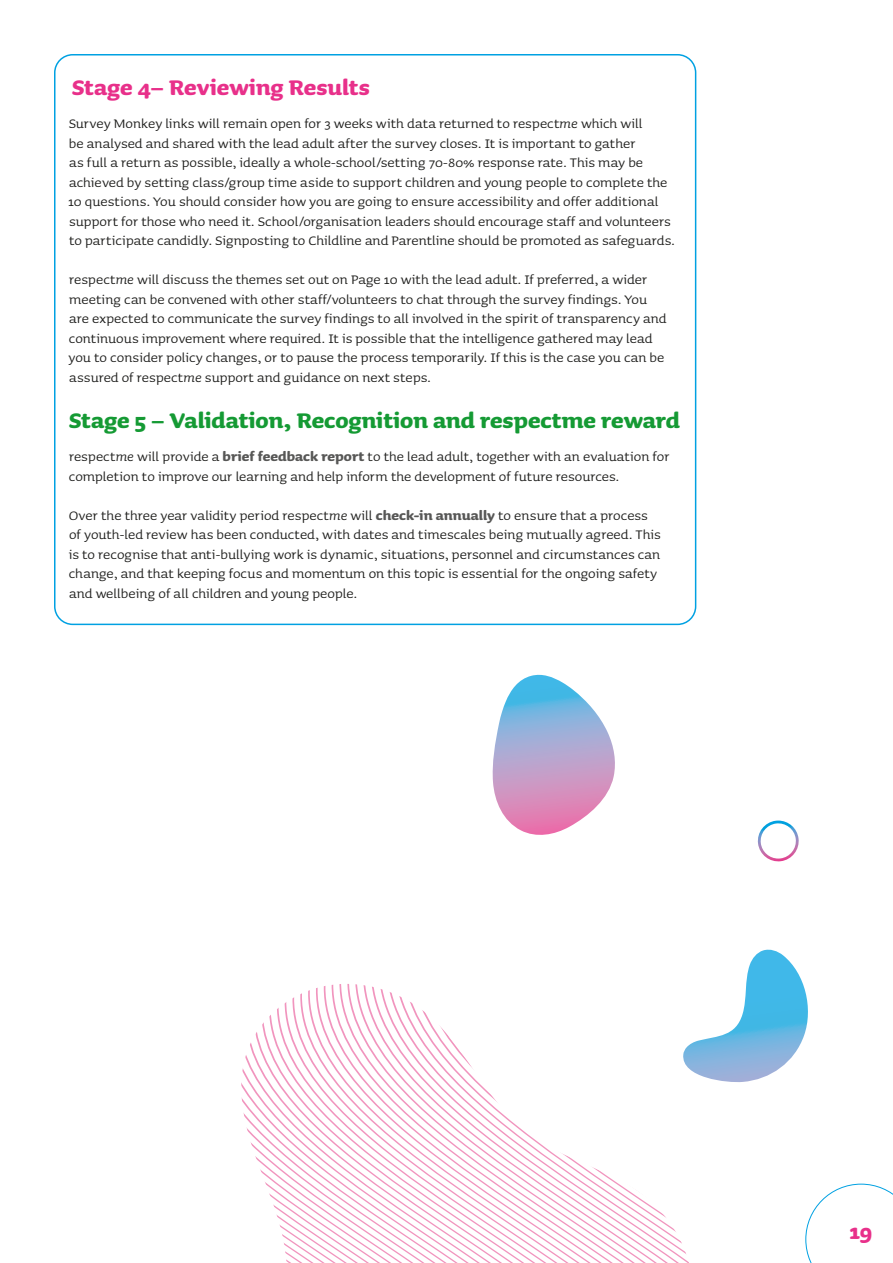
<style>
.page{position:relative;width:893px;height:1263px;background:#fff}
.page>*{position:absolute;margin:0;border:0;box-sizing:border-box;transform-origin:0 0}
.t1{font:700 27px "Sauna Pro";letter-spacing:-.005em;color:#159a34}
.t2{font:700 27px "Sauna Pro";color:#e8308a}
.t3{font:16.5px/19.5px "Sauna Pro";color:#1d1d1b}
.s1{font-style:italic}
.s2{font-weight:700;color:#575756}
</style>
<div class="page">
<svg style="left:805px;top:1184px;width:88px;height:79px"></svg>
<svg style="left:492px;top:674px;width:123px;height:161px"></svg>
<svg style="left:595px;top:1168px;width:14px;height:95px"></svg>
<svg style="left:241px;top:984px;width:354px;height:279px"></svg>
<svg style="left:683px;top:949px;width:125px;height:133px"></svg>
<svg style="left:757px;top:820px;width:42px;height:42px"></svg>
<h1 class="t2" style="left:72px;top:72px;width:299px">Stage 4– Reviewing Results</h1>
<p class="t3" style="left:68px;top:114px;width:608px">Survey Monkey links will remain open for 3 weeks with data returned to respect<span class="s1">me</span> which will<br>be analysed and shared with the lead adult after the survey closes. It is important to gather<br>as full a return as possible, ideally a whole-school/setting 70-80% response rate. This may be achieved by setting class/group time aside to support children and young people to complete the 10 questions. You should consider how you are going to ensure accessibility and offer additional support for those who need it. School/organisation leaders should encourage staff and volunteers to participate candidly. Signposting to Childline and Parentline should be promoted as safeguards.</p>
<p class="t3" style="left:69px;top:270px;width:599px">respect<span class="s1">me</span> will discuss the themes set out on Page 10 with the lead adult. If preferred, a wider meeting can be convened with other staff/volunteers to chat through the survey findings. You are expected to communicate the survey findings to all involved in the spirit of transparency and continuous improvement where required. It is possible that the intelligence gathered may lead you to consider policy changes, or to pause the process temporarily. If this is the case you can be assured of respect<span class="s1">me</span> support and guidance on next steps.</p>
<h1 class="t1" style="left:69px;top:405px;width:612px">Stage 5 – Validation, Recognition and respectme reward</h1>
<p class="t3" style="left:69px;top:447px;width:602px">respect<span class="s1">me</span> will provide a <span class="s2">brief feedback report</span> to the lead adult, together with an evaluation for completion to improve our learning and help inform the development of future resources.</p>
<p class="t3" style="left:69px;top:506px;width:594px">Over the three year validity period respect<span class="s1">me</span> will <span class="s2">check-in annually</span> to ensure that a process of youth-led review has been conducted, with dates and timescales being mutually agreed. This is to recognise that anti-bullying work is dynamic, situations, personnel and circumstances can change, and that keeping focus and momentum on this topic is essential for the ongoing safety and wellbeing of all children and young people.</p>
<h1 class="t2" style="left:849px;top:1216px;width:24px">19</h1>
</div>
